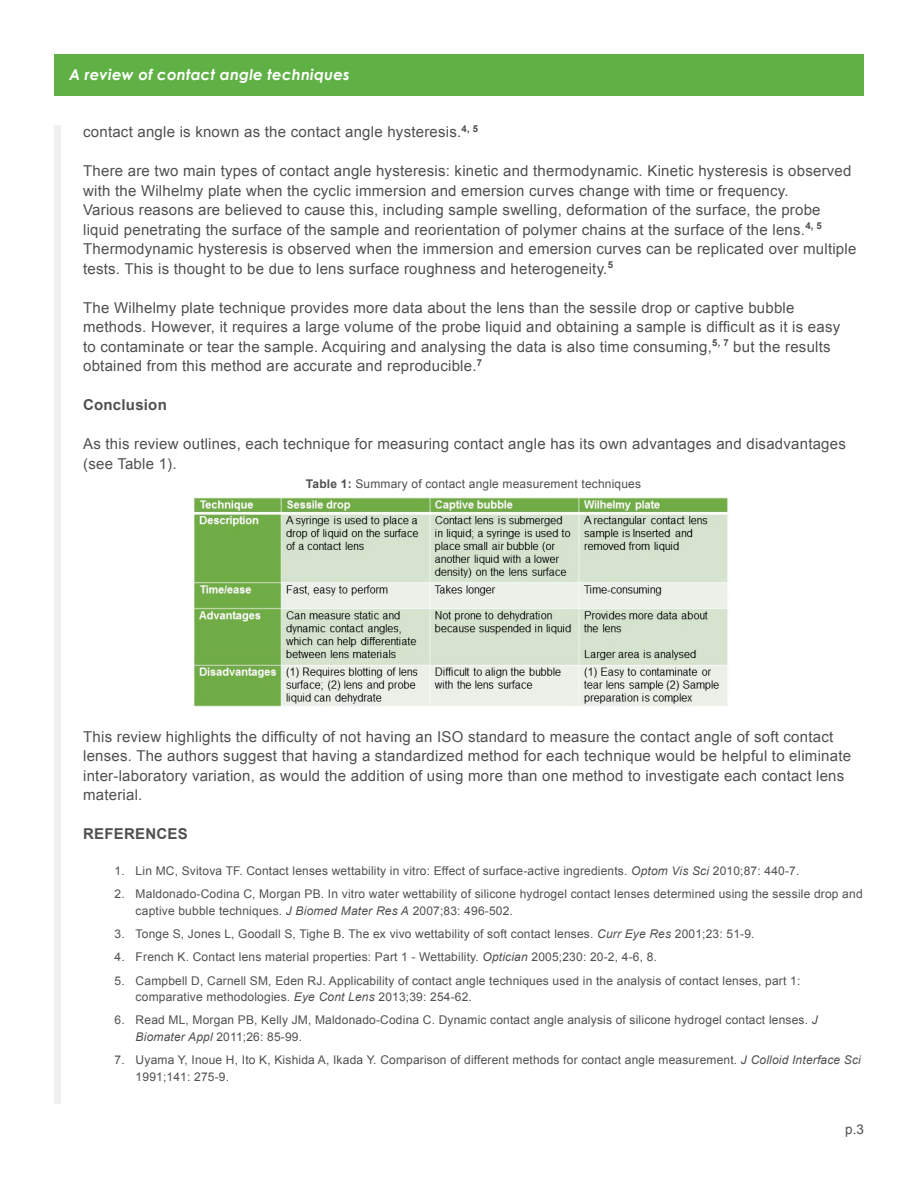
<style>
.page{position:relative;width:918px;height:1188px;background:#fff}
.page>*{position:absolute;margin:0;border:0;box-sizing:border-box;transform-origin:0 0}
.Text{font:15px/19.5px "Arial";letter-spacing:.015em;color:#4f5050}
.t1{font:italic 700 15px "Century Gothic";letter-spacing:.015em;color:#fff}
.Text-2{font:700 15px "Arial";letter-spacing:.015em;color:#4f5050}
.t2{font:13.5px "Arial";color:#4f5050}
.Text-3{font:12px/16.5px "Arial";letter-spacing:.015em;color:#4f5050}
.s1{font-weight:700}
.s2{font-style:italic}
</style>
<div class="page">
<div style="left:54px;top:54px;width:810px;height:41px;background:#5fb045"></div>
<div style="left:54px;top:125px;width:7px;height:979px;background:#eff0f0"></div>
<img style="left:194px;top:497px;width:534px;height:209px">
<p class="t1" style="left:69px;top:63px;width:282px">A review of contact angle techniques</p>
<p class="Text" style="left:83px;top:122px;width:396px">contact angle is known as the contact angle hysteresis.<sup>4,</sup> <sup>5</sup></p>
<p class="Text" style="left:83px;top:161px;width:775px">There are two main types of contact angle hysteresis: kinetic and thermodynamic. Kinetic hysteresis is observed with the Wilhelmy plate when the cyclic immersion and emersion curves change with time or frequency.<br>Various reasons are believed to cause this, including sample swelling, deformation of the surface, the probe liquid penetrating the surface of the sample and reorientation of polymer chains at the surface of the lens.<sup>4,</sup> <sup>5<br></sup>Thermodynamic hysteresis is observed when the immersion and emersion curves can be replicated over multiple tests. This is thought to be due to lens surface roughness and heterogeneity.<sup>5</sup></p>
<p class="Text" style="left:83px;top:298px;width:759px">The Wilhelmy plate technique provides more data about the lens than the sessile drop or captive bubble methods. However, it requires a large volume of the probe liquid and obtaining a sample is difficult as it is easy to contaminate or tear the sample. Acquiring and analysing the data is also time consuming,<sup>5,</sup> <sup>7</sup> but the results obtained from this method are accurate and reproducible.<sup>7</sup></p>
<p class="Text-2" style="left:83px;top:395px;width:85px">Conclusion</p>
<p class="Text" style="left:83px;top:434px;width:764px">As this review outlines, each technique for measuring contact angle has its own advantages and disadvantages (see Table 1).</p>
<p class="Text-3" style="left:306px;top:476px;width:337px"><span class="s1">Table 1:</span> Summary of contact angle measurement techniques</p>
<p class="Text" style="left:83px;top:727px;width:769px">This review highlights the difficulty of not having an ISO standard to measure the contact angle of soft contact lenses. The authors suggest that having a standardized method for each technique would be helpful to eliminate inter-laboratory variation, as would the addition of using more than one method to investigate each contact lens material.</p>
<p class="Text-2" style="left:83px;top:824px;width:106px">REFERENCES</p>
<p class="Text-3" style="left:115px;top:863px;width:686px">1. Lin MC, Svitova TF. Contact lenses wettability in vitro: Effect of surface-active ingredients. <span class="s2">Optom Vis Sci</span> 2010;87: 440-7.</p>
<p class="Text-3" style="left:136px;top:886px;width:729px;text-indent:-21px">2. Maldonado-Codina C, Morgan PB. In vitro water wettability of silicone hydrogel contact lenses determined using the sessile drop and captive bubble techniques. <span class="s2">J Biomed Mater Res A</span> 2007;83: 496-502.</p>
<p class="Text-3" style="left:115px;top:926px;width:641px">3. Tonge S, Jones L, Goodall S, Tighe B. The ex vivo wettability of soft contact lenses. <span class="s2">Curr Eye Res</span> 2001;23: 51-9.</p>
<p class="Text-3" style="left:115px;top:949px;width:544px">4. French K. Contact lens material properties: Part 1 - Wettability. <span class="s2">Optician</span> 2005;230: 20-2, 4-6, 8.</p>
<p class="Text-3" style="left:136px;top:972px;width:666px;text-indent:-21px">5. Campbell D, Carnell SM, Eden RJ. Applicability of contact angle techniques used in the analysis of contact lenses, part 1: comparative methodologies. <span class="s2">Eye Cont Lens</span> 2013;39: 254-62.</p>
<p class="Text-3" style="left:136px;top:1012px;width:684px;text-indent:-21px">6. Read ML, Morgan PB, Kelly JM, Maldonado-Codina C. Dynamic contact angle analysis of silicone hydrogel contact lenses. <span class="s2">J<br>Biomater Appl</span> 2011;26: 85-99.</p>
<p class="Text-3" style="left:136px;top:1052px;width:727px;text-indent:-21px">7. Uyama Y, Inoue H, Ito K, Kishida A, Ikada Y. Comparison of different methods for contact angle measurement. <span class="s2">J Colloid Interface Sci<br></span>1991;141: 275-9.</p>
<p class="t2" style="left:845px;top:1120px;width:20px">p.3</p>
</div>
